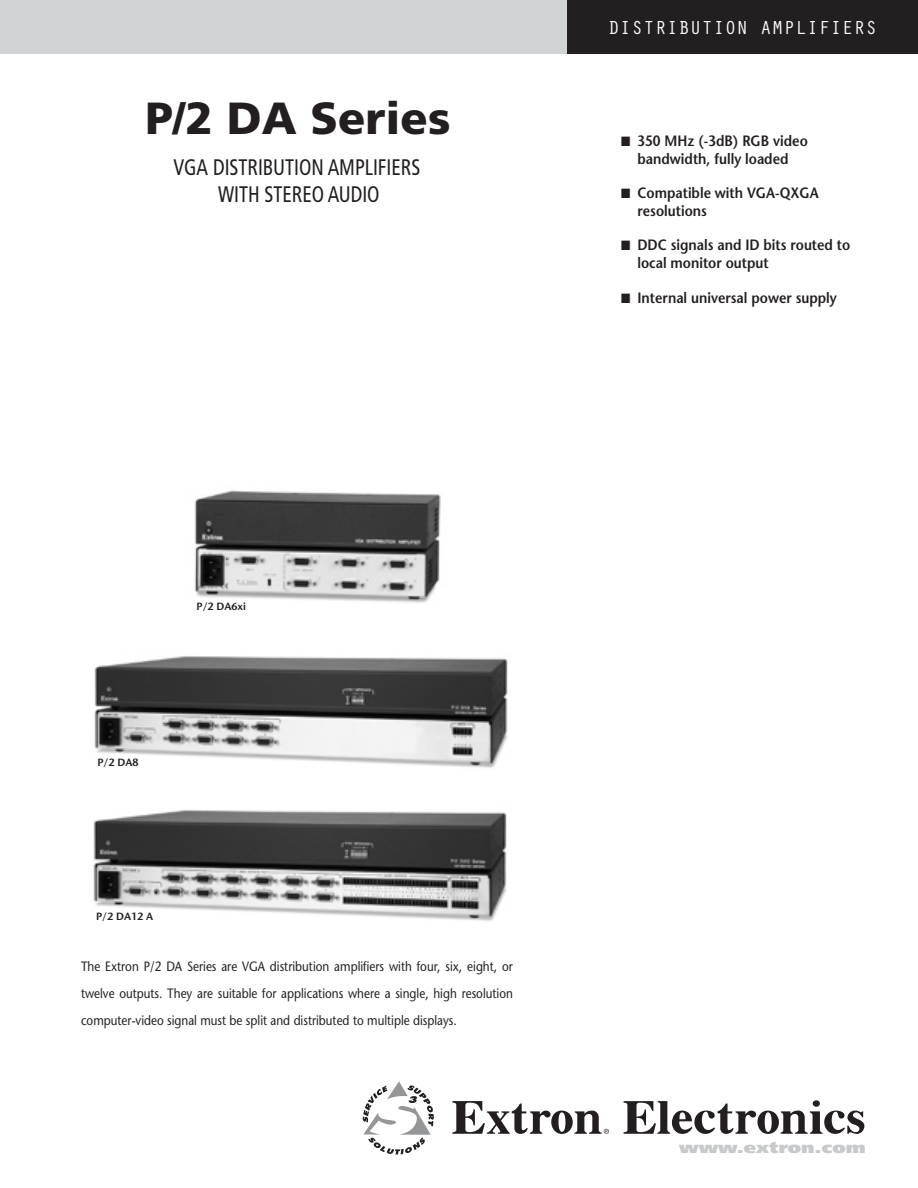
<style>
.page{position:relative;width:918px;height:1188px;background:#fff}
.page>*{position:absolute;margin:0;border:0;box-sizing:border-box;transform-origin:0 0}
.t1{font:900 45px "Frutiger LT Std";color:#231f20}
.t2{font:condensed 22.5px/27px "Frutiger LT Std";color:#231f20;text-align:center;scale:.9 1}
.t3{font:19.5px "Orator Std";color:#fff}
.t4{font:900 15.75px "Frutiger LT Std";color:#c7c9cb;scale:1.24 1}
.t5{font:600 15px/18px "Stone Sans Std";color:#231f20;scale:.9 1}
.t6{font:500 13.5px/27px "Stone Sans Std";color:#231f20;text-align:justify;scale:.87 1}
.t7{font:600 10.5px "Stone Sans Std";color:#231f20}
</style>
<div class="page">
<svg style="left:452px;top:1101px;width:157px;height:33px"></svg>
<svg style="left:623px;top:1101px;width:241px;height:33px"></svg>
<svg style="left:363px;top:1081px;width:71px;height:74px"></svg>
<div style="left:0;top:0;width:581px;height:54px;background:#d1d3d4"></div>
<div style="left:567px;top:0;width:351px;height:54px;background:#231f20"></div>
<img style="left:93px;top:810px;width:414px;height:111px">
<img style="left:194px;top:490px;width:247px;height:113px">
<img style="left:94px;top:656px;width:414px;height:112px">
<h1 class="t1" style="left:145px;top:92px;width:307px">P/2 DA Series</h1>
<h2 class="t2" style="left:174px;top:154px;width:276px">VGA DISTRIBUTION AMPLIFIERS<br>WITH STEREO AUDIO</h2>
<h3 class="t3" style="left:608px;top:13px;width:271px">DISTRIBUTION AMPLIFIERS</h3>
<p class="t5" style="left:621px;top:132px;width:209px;text-align:center">■ 350 MHz (-3dB) RGB video bandwidth, fully loaded</p>
<p class="t5" style="left:637px;top:184px;width:203px;text-indent:-16px">■ Compatible with VGA-QXGA resolutions</p>
<p class="t5" style="left:637px;top:236px;width:238px;text-indent:-16px">■ DDC signals and ID bits routed to local monitor output</p>
<p class="t5" style="left:621px;top:288px;width:241px">■ Internal universal power supply</p>
<p class="t7" style="left:196px;top:600px;width:51px">P/2 DA6xi</p>
<p class="t7" style="left:97px;top:756px;width:43px">P/2 DA8</p>
<p class="t7" style="left:96px;top:910px;width:59px">P/2 DA12 A</p>
<p class="t6" style="left:81px;top:953px;width:498px">The Extron P/2 DA Series are VGA distribution amplifiers with four, six, eight, or twelve outputs. They are suitable for applications where a single, high resolution computer-video signal must be split and distributed to multiple displays.</p>
<p class="t4" style="left:679px;top:1137px;width:152px">www.extron.com</p>
</div>
